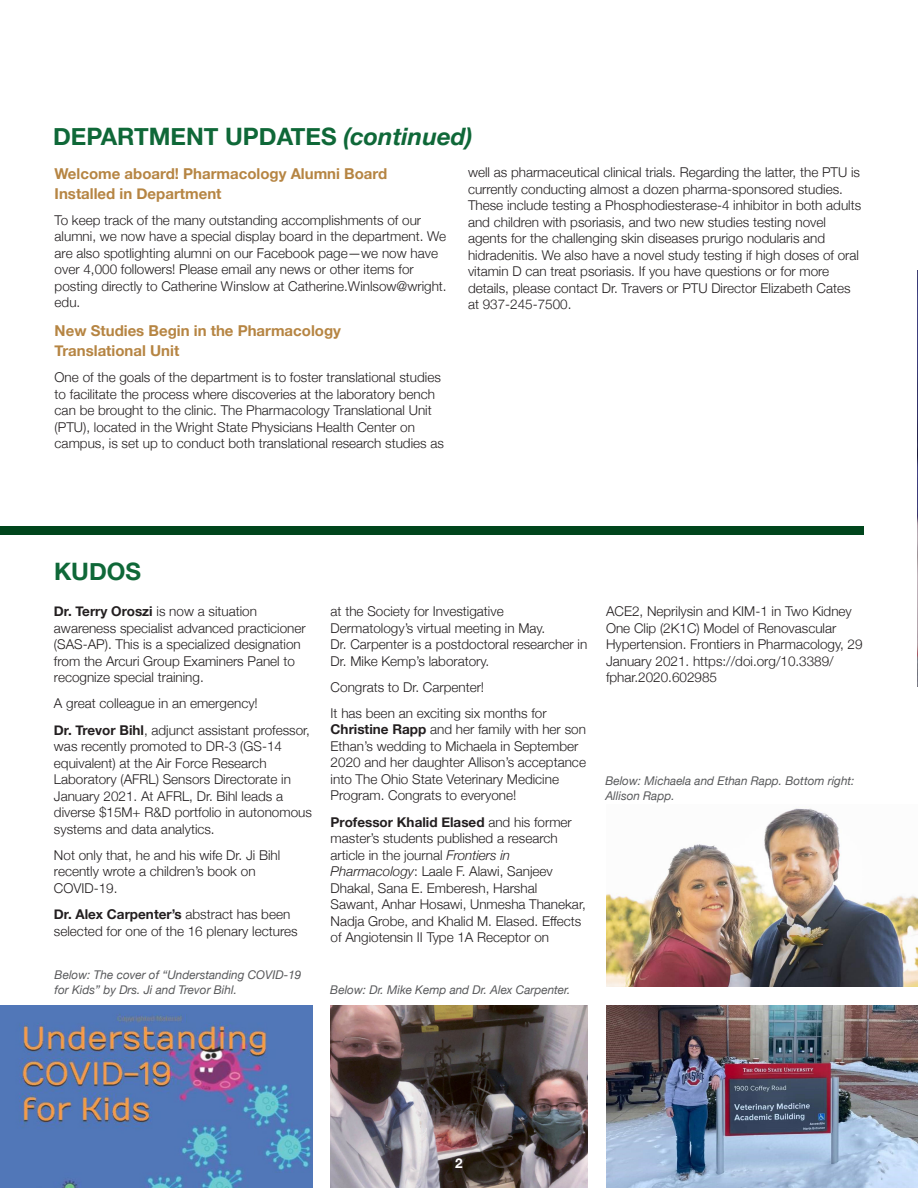
<style>
.page{position:relative;width:918px;height:1188px;background:#fff}
.page>*{position:absolute;margin:0;border:0;box-sizing:border-box;transform-origin:0 0}
.section_headline{font:700 24px "Helvetica Neue";color:#0f6838}
.body{font:700 15px/19.5px "Helvetica Neue";color:#b68543}
.body-2{font:300 13.5px/16.5px "Helvetica Neue";color:#231f20}
.t1{font:700 13.5px "Helvetica Neue";color:#fff}
.body-3{font:italic 12px/15px "Helvetica Neue";color:#57585a}
.s1{font-style:italic}
.s2{font-weight:700}
</style>
<div class="page">
<img style="left:330px;top:1005px;width:257px;height:183px">
<div style="left:0;top:526px;width:864px;height:9px;background:#00451c"></div>
<img style="left:917px;top:270px;width:1px;height:416px">
<img style="left:606px;top:1005px;width:312px;height:183px">
<img style="left:606px;top:808px;width:312px;height:179px">
<img style="left:0;top:1005px;width:312px;height:183px">
<p class="section_headline" style="left:53px;top:118px;width:421px">DEPARTMENT UPDATES <span class="s1">(continued)</span></p>
<p class="body" style="left:55px;top:164px;width:334px">Welcome aboard! Pharmacology Alumni Board<br>Installed in Department</p>
<p class="body-2" style="left:55px;top:211px;width:394px">To keep track of the many outstanding accomplishments of our alumni, we now have a special display board in the department. We are also spotlighting alumni on our Facebook page—we now have over 4,000 followers! Please email any news or other items for posting directly to Catherine Winslow at Catherine.Winlsow@wright. edu.</p>
<p class="body" style="left:55px;top:322px;width:288px">New Studies Begin in the Pharmacology<br>Translational Unit</p>
<p class="body-2" style="left:55px;top:368px;width:391px">One of the goals of the department is to foster translational studies to facilitate the process where discoveries at the laboratory bench can be brought to the clinic. The Pharmacology Translational Unit (PTU), located in the Wright State Physicians Health Center on campus, is set up to conduct both translational research studies as</p>
<p class="body-2" style="left:468px;top:163px;width:395px">well as pharmaceutical clinical trials. Regarding the latter, the PTU is currently conducting almost a dozen pharma-sponsored studies.<br>These include testing a Phosphodiesterase-4 inhibitor in both adults and children with psoriasis, and two new studies testing novel agents for the challenging skin diseases prurigo nodularis and hidradenitis. We also have a novel study testing if high doses of oral vitamin D can treat psoriasis. If you have questions or for more details, please contact Dr. Travers or PTU Director Elizabeth Cates at 937-245-7500.</p>
<p class="section_headline" style="left:54px;top:552px;width:89px">KUDOS</p>
<p class="body-2" style="left:54px;top:602px;width:253px"><span class="s2">Dr. Terry Oroszi</span> is now a situation awareness specialist advanced practicioner (SAS-AP). This is a specialized designation from the Arcuri Group Examiners Panel to recognize special training.</p>
<p class="body-2" style="left:54px;top:694px;width:205px">A great colleague in an emergency!</p>
<p class="body-2" style="left:54px;top:721px;width:259px"><span class="s2">Dr. Trevor Bihl</span>, adjunct assistant professor, was recently promoted to DR-3 (GS-14 equivalent) at the Air Force Research Laboratory (AFRL) Sensors Directorate in January 2021. At AFRL, Dr. Bihl leads a diverse $15M+ R&amp;D portfolio in autonomous systems and data analytics.</p>
<p class="body-2" style="left:54px;top:846px;width:228px">Not only that, he and his wife Dr. Ji Bihl recently wrote a children’s book on<br>COVID-19.</p>
<p class="body-2" style="left:54px;top:905px;width:245px"><span class="s2">Dr. Alex Carpenter’s</span> abstract has been selected for one of the 16 plenary lectures</p>
<p class="body-3" style="left:55px;top:968px;width:248px">Below: The cover of “Understanding COVID-19 for Kids” by Drs. Ji and Trevor Bihl.</p>
<p class="body-2" style="left:331px;top:602px;width:258px">at the Society for Investigative Dermatology’s virtual meeting in May.<br>Dr. Carpenter is a postdoctoral researcher in Dr. Mike Kemp’s laboratory.</p>
<p class="body-2" style="left:331px;top:678px;width:155px">Congrats to Dr. Carpenter!</p>
<p class="body-2" style="left:331px;top:704px;width:257px">It has been an exciting six months for <span class="s2">Christine Rapp</span> and her family with her son Ethan’s wedding to Michaela in September 2020 and her daughter Allison’s acceptance into The Ohio State Veterinary Medicine Program. Congrats to everyone!</p>
<p class="body-2" style="left:331px;top:813px;width:257px"><span class="s2">Professor Khalid Elased</span> and his former master’s students published a research article in the journal <span class="s1">Frontiers in Pharmacology</span>: Laale F. Alawi, Sanjeev Dhakal, Sana E. Emberesh, Harshal Sawant, Anhar Hosawi, Unmesha Thanekar, Nadja Grobe, and Khalid M. Elased. Effects of Angiotensin II Type 1A Receptor on</p>
<p class="body-3" style="left:330px;top:983px;width:242px">Below: Dr. Mike Kemp and Dr. Alex Carpenter.</p>
<p class="body-2" style="left:606px;top:602px;width:258px">ACE2, Neprilysin and KIM-1 in Two Kidney One Clip (2K1C) Model of Renovascular Hypertension. Frontiers in Pharmacology, 29<br>January 2021. https://doi.org/10.3389/ fphar.2020.602985</p>
<p class="body-3" style="left:605px;top:774px;width:251px">Below: Michaela and Ethan Rapp. Bottom right:<br>Allison Rapp.</p>
<p class="t1" style="left:455px;top:1153px;width:9px">2</p>
</div>
